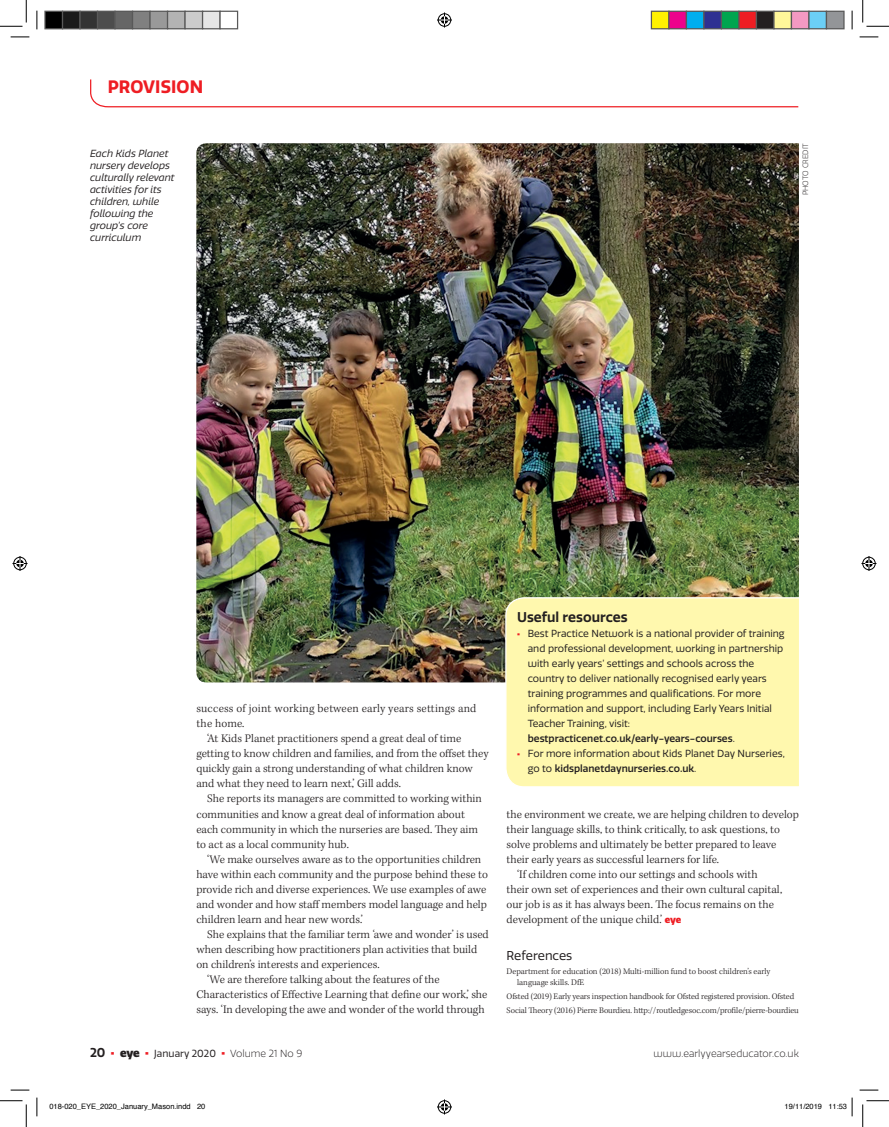
<style>
.page{position:relative;width:889px;height:1127px;background:#fff}
.page>*{position:absolute;margin:0;border:0;box-sizing:border-box;transform-origin:0 0}
.t1{font:700 17.5px "Quatro";letter-spacing:.005em;color:#ee1d23}
.t2{font:600 13.75px "Quatro";color:#231f20}
.t3{font:12.5px "Quatro";color:#231f20}
.t4{font:300 11.88px/15px "Kepler Std";color:#231f20}
.t5{font:300 11.88px/15px "Kepler Std";letter-spacing:.02em;color:#231f20}
.t6{font:10px "Quatro";color:#231f20}
.t7{font:italic 10px/12px "Quatro";color:#231f20}
.t8{font:500 10px "Quatro";color:#231f20}
.t9{font:300 10px "Quatro";color:#231f20}
.t10{font:300 8.75px/10.5px "Kepler Std";letter-spacing:-.005em;color:#231f20}
.t11{font:7.5px "Helvetica";color:#000}
.t12{font:300 7.5px "Quatro";color:#231f20}
.s1{font-weight:900;color:#ee1d23}
.s2{font-weight:400}
.s3{font-family:"Quatro";font-weight:900;font-size:9.38px;color:#ee1d23}
.s4{font-weight:600;font-size:12.5px}
.s5{font-weight:900;font-size:11.25px;color:#ee1d23}
.s6{font-weight:900;font-size:11.25px}
.s7{font-weight:300}
</style>
<div class="page">
<svg style="left:90px;top:79px;width:709px;height:29px"></svg>
<img style="left:196px;top:143px;width:603px;height:539px">
<div style="left:504px;top:596px;width:295px;height:191px;background:#fff8ae"></div>
<svg style="left:11px;top:36px;width:18px;height:2px"></svg>
<svg style="left:859px;top:36px;width:19px;height:2px"></svg>
<svg style="left:11px;top:1089px;width:18px;height:1px"></svg>
<svg style="left:859px;top:1089px;width:19px;height:1px"></svg>
<svg style="left:36px;top:11px;width:2px;height:18px"></svg>
<svg style="left:36px;top:1097px;width:2px;height:18px"></svg>
<svg style="left:851px;top:11px;width:2px;height:18px"></svg>
<svg style="left:0;top:0;width:27px;height:27px"></svg>
<svg style="left:0;top:1100px;width:27px;height:26px"></svg>
<svg style="left:862px;top:0;width:27px;height:27px"></svg>
<svg style="left:862px;top:1100px;width:27px;height:26px"></svg>
<svg style="left:437px;top:13px;width:15px;height:15px"></svg>
<svg style="left:437px;top:1099px;width:15px;height:15px"></svg>
<svg style="left:13px;top:556px;width:15px;height:15px"></svg>
<svg style="left:861px;top:556px;width:15px;height:15px"></svg>
<div style="left:45px;top:11px;width:18px;height:18px;background:#000"></div>
<div style="left:44px;top:11px;width:19px;height:18px;border:1px solid #595959"></div>
<div style="left:63px;top:11px;width:17px;height:18px;background:#1a1a1a"></div>
<div style="left:62px;top:11px;width:19px;height:18px;border:1px solid #595959"></div>
<div style="left:80px;top:11px;width:18px;height:18px;background:#333"></div>
<div style="left:79px;top:11px;width:19px;height:18px;border:1px solid #595959"></div>
<div style="left:98px;top:11px;width:17px;height:18px;background:#4d4d4d"></div>
<div style="left:97px;top:11px;width:19px;height:18px;border:1px solid #595959"></div>
<div style="left:115px;top:11px;width:18px;height:18px;background:#666"></div>
<div style="left:114px;top:11px;width:19px;height:18px;border:1px solid #595959"></div>
<div style="left:133px;top:11px;width:17px;height:18px;background:#808080"></div>
<div style="left:132px;top:11px;width:19px;height:18px;border:1px solid #595959"></div>
<div style="left:150px;top:11px;width:18px;height:18px;background:#999"></div>
<div style="left:149px;top:11px;width:19px;height:18px;border:1px solid #595959"></div>
<div style="left:168px;top:11px;width:17px;height:18px;background:#b3b3b3"></div>
<div style="left:167px;top:11px;width:19px;height:18px;border:1px solid #595959"></div>
<div style="left:185px;top:11px;width:18px;height:18px;background:#ccc"></div>
<div style="left:184px;top:11px;width:19px;height:18px;border:1px solid #595959"></div>
<div style="left:203px;top:11px;width:17px;height:18px;background:#e6e6e6"></div>
<div style="left:202px;top:11px;width:19px;height:18px;border:1px solid #595959"></div>
<div style="left:219px;top:11px;width:19px;height:18px;border:1px solid #595959"></div>
<div style="left:651px;top:11px;width:18px;height:18px;background:#fff101"></div>
<div style="left:651px;top:11px;width:18px;height:18px;border:1px solid #595959"></div>
<div style="left:669px;top:11px;width:17px;height:18px;background:#ed028c"></div>
<div style="left:668px;top:11px;width:19px;height:18px;border:1px solid #595959"></div>
<div style="left:686px;top:11px;width:18px;height:18px;background:#00aeef"></div>
<div style="left:686px;top:11px;width:18px;height:18px;border:1px solid #595959"></div>
<div style="left:704px;top:11px;width:17px;height:18px;background:#2e3092"></div>
<div style="left:703px;top:11px;width:19px;height:18px;border:1px solid #595959"></div>
<div style="left:721px;top:11px;width:18px;height:18px;background:#00a54f"></div>
<div style="left:721px;top:11px;width:18px;height:18px;border:1px solid #595959"></div>
<div style="left:739px;top:11px;width:17px;height:18px;background:#ee1d23"></div>
<div style="left:738px;top:11px;width:19px;height:18px;border:1px solid #595959"></div>
<div style="left:756px;top:11px;width:18px;height:18px;background:#231f20"></div>
<div style="left:756px;top:11px;width:18px;height:18px;border:1px solid #595959"></div>
<div style="left:774px;top:11px;width:17px;height:18px;background:#fff79a"></div>
<div style="left:773px;top:11px;width:19px;height:18px;border:1px solid #595959"></div>
<div style="left:791px;top:11px;width:18px;height:18px;background:#f499c2"></div>
<div style="left:791px;top:11px;width:18px;height:18px;border:1px solid #595959"></div>
<div style="left:809px;top:11px;width:17px;height:18px;background:#6bcff6"></div>
<div style="left:808px;top:11px;width:19px;height:18px;border:1px solid #595959"></div>
<div style="left:826px;top:11px;width:18px;height:18px;background:#939598"></div>
<div style="left:826px;top:11px;width:18px;height:18px;border:1px solid #595959"></div>
<svg style="left:851px;top:1097px;width:2px;height:18px"></svg>
<h1 class="t1" style="left:108px;top:76px;width:97px">PROVISION</h1>
<p class="t7" style="left:90px;top:148px;width:86px">Each Kids Planet nursery develops culturally relevant activities for its children, while following the group’s core curriculum</p>
<p class="t12" style="left:801px;top:195px;width:54px;rotate:-90deg">PHOTO CREDIT</p>
<p class="t5" style="left:196px;top:701px;width:281px">success of joint working between early years settings and the home.</p>
<p class="t4" style="left:196px;top:731px;width:294px;text-indent:11px">‘At Kids Planet practitioners spend a great deal of time getting to know children and families, and from the offset they quickly gain a strong understanding of what children know and what they need to learn next,’ Gill adds.</p>
<p class="t4" style="left:196px;top:791px;width:287px;text-indent:11px">She reports its managers are committed to working within communities and know a great deal of information about each community in which the nurseries are based. They aim to act as a local community hub.</p>
<p class="t4" style="left:196px;top:851px;width:293px;text-indent:11px">‘We make ourselves aware as to the opportunities children have within each community and the purpose behind these to provide rich and diverse experiences. We use examples of awe and wonder and how staff members model language and help children learn and hear new words.’</p>
<p class="t4" style="left:207px;top:926px;width:283px">She explains that the familiar term ‘awe and wonder’ is used</p>
<p class="t4" style="left:196px;top:941px;width:282px">when describing how practitioners plan activities that build</p>
<p class="t4" style="left:196px;top:956px;width:185px">on children’s interests and experiences.</p>
<p class="t4" style="left:207px;top:971px;width:234px">‘We are therefore talking about the features of the</p>
<p class="t4" style="left:196px;top:986px;width:293px">Characteristics of Effective Learning that define our work,’ she</p>
<p class="t4" style="left:196px;top:1001px;width:290px">says. ‘In developing the awe and wonder of the world through</p>
<p class="t2" style="left:517px;top:609px;width:112px">Useful resources</p>
<p class="t6" style="left:517px;top:628px;width:269px"><span class="s1">·</span> Best Practice Network is a national provider of training</p>
<p class="t6" style="left:528px;top:643px;width:257px">and professional development, working in partnership</p>
<p class="t6" style="left:528px;top:658px;width:228px">with early years’ settings and schools across the</p>
<p class="t6" style="left:528px;top:673px;width:240px">country to deliver nationally recognised early years</p>
<p class="t6" style="left:528px;top:688px;width:235px">training programmes and qualifications. For more</p>
<p class="t6" style="left:528px;top:703px;width:246px">information and support, including Early Years Initial</p>
<p class="t6" style="left:528px;top:718px;width:104px">Teacher Training, visit:</p>
<p class="t8" style="left:528px;top:733px;width:209px">bestpracticenet.co.uk/early-years-courses<span class="s2">.</span></p>
<p class="t6" style="left:517px;top:748px;width:269px"><span class="s1">·</span> For more information about Kids Planet Day Nurseries,</p>
<p class="t8" style="left:528px;top:763px;width:170px"><span class="s2">go to</span> kidsplanetdaynurseries.co.uk<span class="s2">.</span></p>
<p class="t4" style="left:506px;top:806px;width:294px">the environment we create, we are helping children to develop</p>
<p class="t4" style="left:506px;top:821px;width:275px">their language skills, to think critically, to ask questions, to</p>
<p class="t4" style="left:506px;top:836px;width:271px">solve problems and ultimately be better prepared to leave</p>
<p class="t4" style="left:506px;top:851px;width:214px">their early years as successful learners for life.</p>
<p class="t4" style="left:517px;top:866px;width:242px">‘If children come into our settings and schools with</p>
<p class="t4" style="left:506px;top:881px;width:277px">their own set of experiences and their own cultural capital,</p>
<p class="t4" style="left:506px;top:896px;width:269px">our job is as it has always been. The focus remains on the</p>
<p class="t4" style="left:506px;top:911px;width:176px">development of the unique child.’ <span class="s3">eye</span></p>
<p class="t3" style="left:506px;top:948px;width:67px">References</p>
<p class="t10" style="left:517px;top:966px;width:255px;text-indent:-11px">Department for education (2018) Multi-million fund to boost children’s early language skills. DfE</p>
<p class="t10" style="left:506px;top:989px;width:294px;line-height:14px">Ofsted (2019) Early years inspection handbook for Ofsted registered provision. Ofsted<br>Social Theory (2016) Pierre Bourdieu. http://routledgesoc.com/profile/pierre-bourdieu</p>
<p class="t6" style="left:90px;top:1047px;width:214px"><span class="s4">20</span> <span class="s5">•</span> <span class="s6">eye</span> <span class="s5">•</span> January 2020 <span class="s5">•</span> <span class="s7">Volume 21 No 9</span></p>
<p class="t9" style="left:653px;top:1047px;width:147px">www.earlyyearseducator.co.uk</p>
<p class="t11" style="left:49px;top:1100px;width:157px">018-020_EYE_2020_January_Mason.indd 20</p>
<p class="t11" style="left:784px;top:1100px;width:64px">19/11/2019 11:53</p>
</div>
